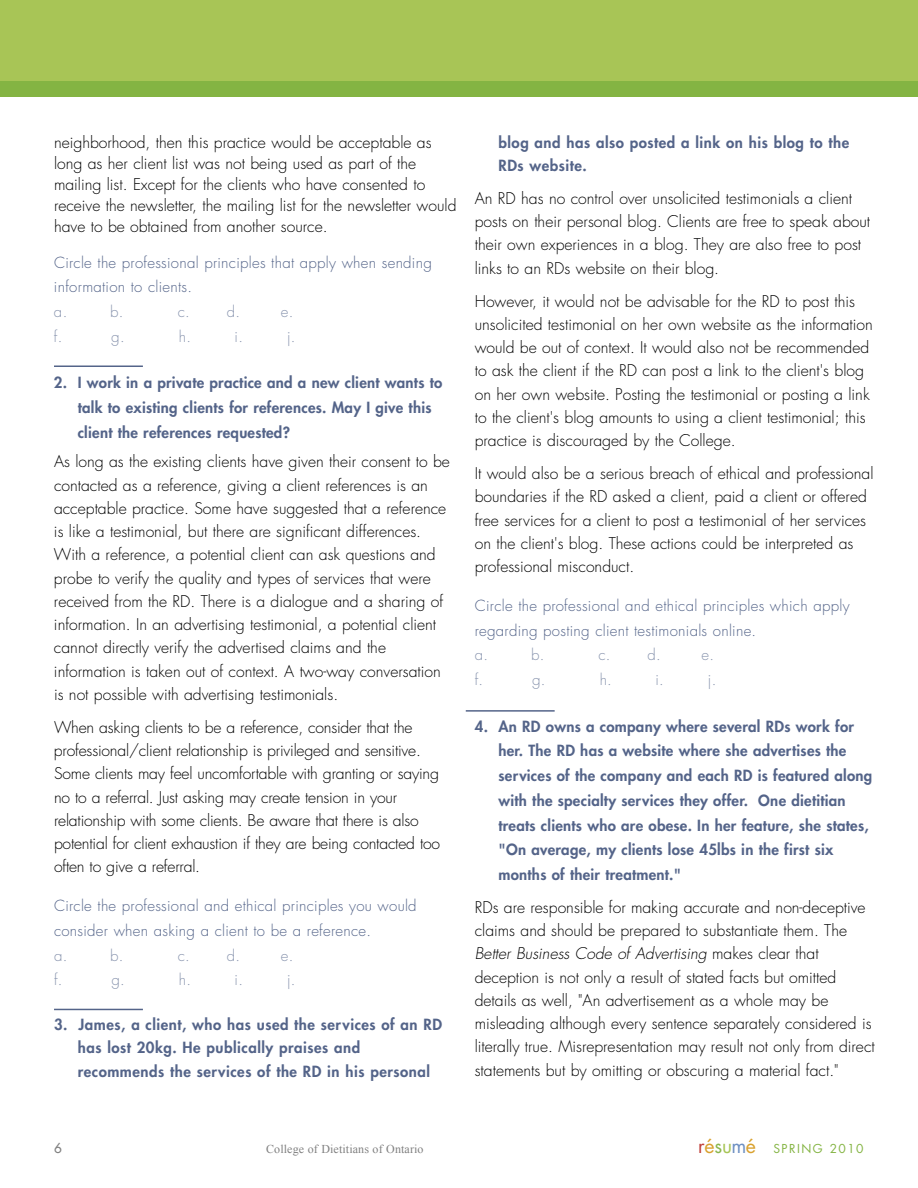
<style>
.page{position:relative;width:918px;height:1188px;background:#fff}
.page>*{position:absolute;margin:0;border:0;box-sizing:border-box;transform-origin:0 0}
.t1{font:300 15.75px/23.2px "Futura";color:#000}
.t2{font:800 15px/24.8px "Futura";letter-spacing:.015em;color:#546489}
.t3{font:300 15px/24.8px "Futura";letter-spacing:.02em;color:#546489}
.t4{font:800 15px/23.2px "Futura";letter-spacing:.035em;color:#546489}
.t5{font:300 15px "Futura";color:#8793ad}
.t6{font:13.5px "Futura";color:#808080}
.t7{font:12px "Times New Roman";letter-spacing:.01em;color:#808080}
.t8{font:12px "Futura";letter-spacing:.125em;color:#84b443}
.s1{font-style:italic}
.s2{font-size:19.5px;color:#c0413b}
.s3{font-size:19.5px;color:#d9a12e}
.s4{font-size:19.5px;color:#8ab74c}
.s5{font-size:19.5px;color:#a8c556}
.s6{font-size:19.5px;color:#6e90c3}
</style>
<div class="page">
<div style="left:0;top:0;width:918px;height:84px;background:#a8c556"></div>
<div style="left:0;top:82px;width:918px;height:15px;background:#84b443"></div>
<hr style="left:54px;top:1009px;width:89px;height:1px;background:#546489">
<hr style="left:54px;top:366px;width:89px;height:1px;background:#546489">
<hr style="left:466px;top:710px;width:89px;height:2px;background:#546489">
<p class="t1" style="left:54px;top:133px;width:404px;line-height:21px">neighborhood, then this practice would be acceptable as long as her client list was not being used as part of the mailing list. Except for the clients who have consented to receive the newsletter, the mailing list for the newsletter would have to be obtained from another source.</p>
<p class="t3" style="left:54px;top:251px;width:379px">Circle the professional principles that apply when sending information to clients.</p>
<p class="t5" style="left:54px;top:305px;width:15px">a.</p>
<p class="t5" style="left:110px;top:305px;width:15px">b.</p>
<p class="t5" style="left:178px;top:305px;width:14px">c.</p>
<p class="t5" style="left:227px;top:305px;width:15px">d.</p>
<p class="t5" style="left:281px;top:305px;width:14px">e.</p>
<p class="t5" style="left:54px;top:329px;width:10px">f.</p>
<p class="t5" style="left:111px;top:329px;width:15px">g.</p>
<p class="t5" style="left:179px;top:329px;width:14px">h.</p>
<p class="t5" style="left:235px;top:329px;width:10px">i.</p>
<p class="t5" style="left:287px;top:329px;width:10px">j.</p>
<p class="t2" style="left:78px;top:371px;width:366px;text-indent:-24px">2. I work in a private practice and a new client wants to talk to existing clients for references. May I give this client the references requested?</p>
<p class="t1" style="left:54px;top:451px;width:397px">As long as the existing clients have given their consent to be contacted as a reference, giving a client references is an acceptable practice. Some have suggested that a reference is like a testimonial, but there are significant differences.<br>With a reference, a potential client can ask questions and probe to verify the quality and types of services that were received from the RD. There is a dialogue and a sharing of information. In an advertising testimonial, a potential client cannot directly verify the advertised claims and the information is taken out of context. A two-way conversation is not possible with advertising testimonials.</p>
<p class="t1" style="left:54px;top:717px;width:388px">When asking clients to be a reference, consider that the professional/client relationship is privileged and sensitive.<br>Some clients may feel uncomfortable with granting or saying no to a referral. Just asking may create tension in your relationship with some clients. Be aware that there is also potential for client exhaustion if they are being contacted too often to give a referral.</p>
<p class="t3" style="left:54px;top:895px;width:364px">Circle the professional and ethical principles you would consider when asking a client to be a reference.</p>
<p class="t5" style="left:54px;top:948px;width:15px">a.</p>
<p class="t5" style="left:110px;top:948px;width:15px">b.</p>
<p class="t5" style="left:178px;top:948px;width:14px">c.</p>
<p class="t5" style="left:227px;top:948px;width:15px">d.</p>
<p class="t5" style="left:281px;top:948px;width:14px">e.</p>
<p class="t5" style="left:54px;top:973px;width:10px">f.</p>
<p class="t5" style="left:111px;top:973px;width:15px">g.</p>
<p class="t5" style="left:179px;top:973px;width:14px">h.</p>
<p class="t5" style="left:235px;top:973px;width:10px">i.</p>
<p class="t5" style="left:287px;top:973px;width:10px">j.</p>
<p class="t4" style="left:78px;top:1014px;width:366px;text-indent:-24px">3. James, a client, who has used the services of an RD has lost 20kg. He publically praises and recommends the services of the RD in his personal</p>
<p class="t4" style="left:499px;top:132px;width:352px">blog and has also posted a link on his blog to the<br>RDs website.</p>
<p class="t1" style="left:475px;top:188px;width:397px">An RD has no control over unsolicited testimonials a client posts on their personal blog. Clients are free to speak about their own experiences in a blog. They are also free to post links to an RDs website on their blog.</p>
<p class="t1" style="left:475px;top:291px;width:400px">However, it would not be advisable for the RD to post this unsolicited testimonial on her own website as the information would be out of context. It would also not be recommended to ask the client if the RD can post a link to the client's blog on her own website. Posting the testimonial or posting a link to the client's blog amounts to using a client testimonial; this practice is discouraged by the College.</p>
<p class="t1" style="left:475px;top:463px;width:400px">It would also be a serious breach of ethical and professional boundaries if the RD asked a client, paid a client or offered free services for a client to post a testimonial of her services on the client's blog. These actions could be interpreted as professional misconduct.</p>
<p class="t3" style="left:475px;top:594px;width:376px">Circle the professional and ethical principles which apply regarding posting client testimonials online.</p>
<p class="t5" style="left:475px;top:648px;width:15px">a.</p>
<p class="t5" style="left:531px;top:648px;width:15px">b.</p>
<p class="t5" style="left:599px;top:648px;width:14px">c.</p>
<p class="t5" style="left:648px;top:648px;width:15px">d.</p>
<p class="t5" style="left:702px;top:648px;width:14px">e.</p>
<p class="t5" style="left:475px;top:673px;width:10px">f.</p>
<p class="t5" style="left:532px;top:673px;width:15px">g.</p>
<p class="t5" style="left:600px;top:673px;width:14px">h.</p>
<p class="t5" style="left:655px;top:673px;width:10px">i.</p>
<p class="t5" style="left:708px;top:673px;width:10px">j.</p>
<p class="t2" style="left:499px;top:715px;width:375px;text-indent:-24px">4. An RD owns a company where several RDs work for her. The RD has a website where she advertises the services of the company and each RD is featured along with the specialty services they offer. One dietitian treats clients who are obese. In her feature, she states, "On average, my clients lose 45lbs in the first six months of their treatment."</p>
<p class="t1" style="left:475px;top:897px;width:402px">RDs are responsible for making accurate and non-deceptive claims and should be prepared to substantiate them. The <span class="s1">Better Business Code of Advertising</span> makes clear that deception is not only a result of stated facts but omitted details as well, "An advertisement as a whole may be misleading although every sentence separately considered is literally true. Misrepresentation may result not only from direct statements but by omitting or obscuring a material fact."</p>
<p class="t6" style="left:54px;top:1141px;width:9px">6</p>
<p class="t7" style="left:266px;top:1142px;width:159px">College of Dietitians of Ontario</p>
<p class="t8" style="left:698px;top:1143px;width:167px"><span class="s2">r</span><span class="s3">é</span><span class="s4">s</span><span class="s5">u</span><span class="s6">m</span><span class="s3">é</span> SPRING 2010</p>
</div>
